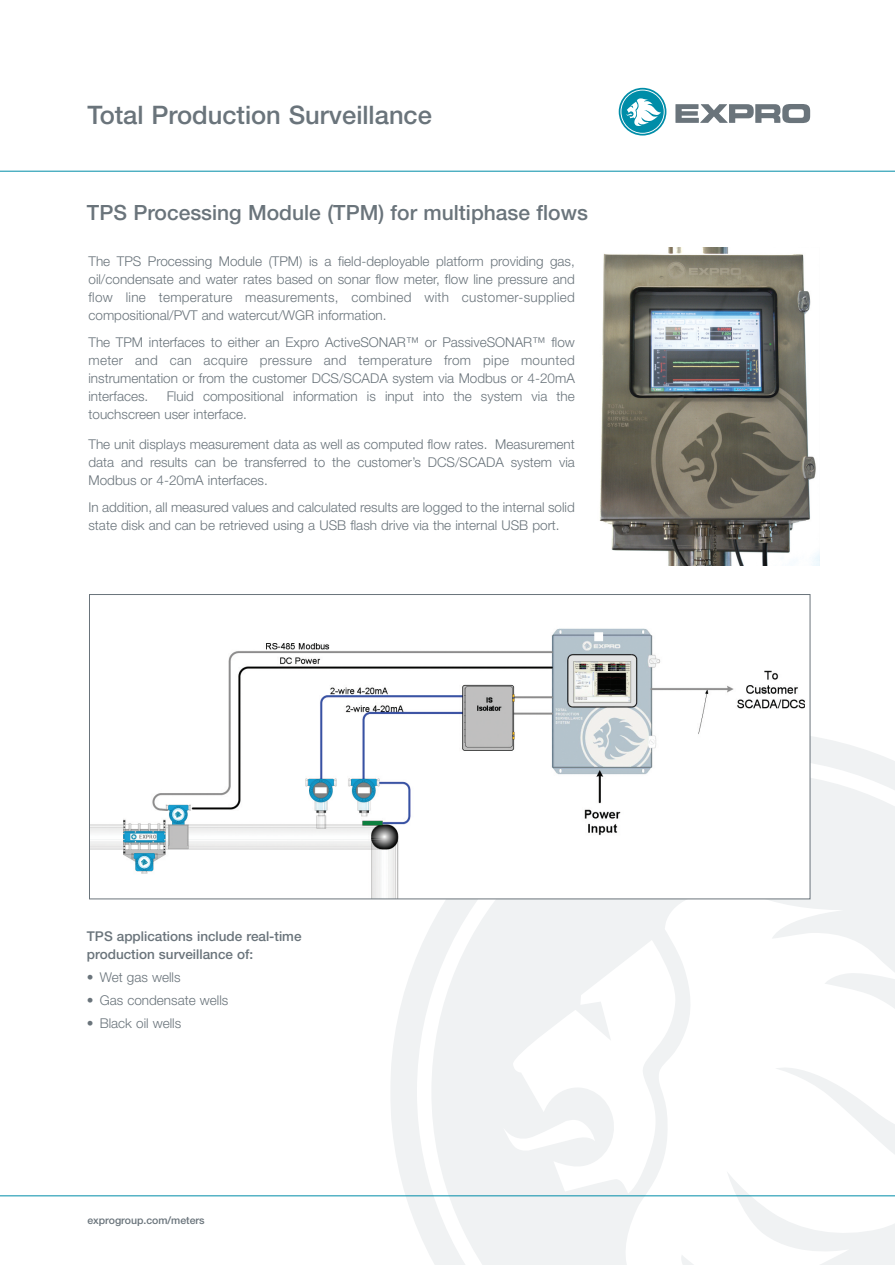
<style>
.page{position:relative;width:895px;height:1265px;background:#fff}
.page>*{position:absolute;margin:0;border:0;box-sizing:border-box;transform-origin:0 0}
.t1{font:500 25.5px "Helvetica Neue";color:#6a747b}
.t2{font:500 21px "Helvetica Neue";color:#6a747b}
.t3{font:300 13.5px/18px "Helvetica Neue";color:#6a747b;text-align:justify}
.t4{font:500 13.5px/18px "Helvetica Neue";color:#6a747b}
.t5{font:500 10.5px "Helvetica Neue";color:#6a747b}
</style>
<div class="page">
<svg style="left:390px;top:730px;width:504px;height:527px;fill:#f1f3f4"></svg>
<svg style="left:431px;top:772px;width:463px;height:492px"></svg>
<svg style="left:675px;top:104px;width:134px;height:19px"></svg>
<svg style="left:618px;top:88px;width:48px;height:47px"></svg>
<hr style="left:0;top:171px;width:894px;height:1px;background:#008da8">
<hr style="left:0;top:1195px;width:894px;height:1px;background:#008da8">
<img style="left:599px;top:247px;width:220px;height:318px">
<img style="left:91px;top:628px;width:717px;height:269px">
<h1 class="t1" style="left:87px;top:105px;width:346px">Total Production Surveillance</h1>
<h2 class="t2" style="left:87px;top:205px;width:502px">TPS Processing Module (TPM) for multiphase flows</h2>
<p class="t3" style="left:88px;top:253px;width:487px">The TPS Processing Module (TPM) is a field-deployable platform providing gas, oil/condensate and water rates based on sonar flow meter, flow line pressure and flow line temperature measurements, combined with customer-supplied compositional/PVT and watercut/WGR information.</p>
<p class="t3" style="left:88px;top:334px;width:487px">The TPM interfaces to either an Expro ActiveSONAR™ or PassiveSONAR™ flow meter and can acquire pressure and temperature from pipe mounted instrumentation or from the customer DCS/SCADA system via Modbus or 4-20mA interfaces.</p>
<p class="t3" style="left:88px;top:388px;width:487px;text-indent:78px">Fluid compositional information is input into the system via the touchscreen user interface.</p>
<p class="t3" style="left:88px;top:437px;width:487px">The unit displays measurement data as well as computed flow rates. Measurement data and results can be transferred to the customer’s DCS/SCADA system via Modbus or 4-20mA interfaces.</p>
<p class="t3" style="left:88px;top:499px;width:487px">In addition, all measured values and calculated results are logged to the internal solid state disk and can be retrieved using a USB flash drive via the internal USB port.</p>
<p class="t4" style="left:87px;top:928px;width:216px">TPS applications include real-time production surveillance of:</p>
<p class="t3" style="left:87px;top:969px;width:95px">• Wet gas wells</p>
<p class="t3" style="left:87px;top:992px;width:143px">• Gas condensate wells</p>
<p class="t3" style="left:87px;top:1015px;width:96px">• Black oil wells</p>
<p class="t5" style="left:87px;top:1216px;width:119px">exprogroup.com/meters</p>
</div>
